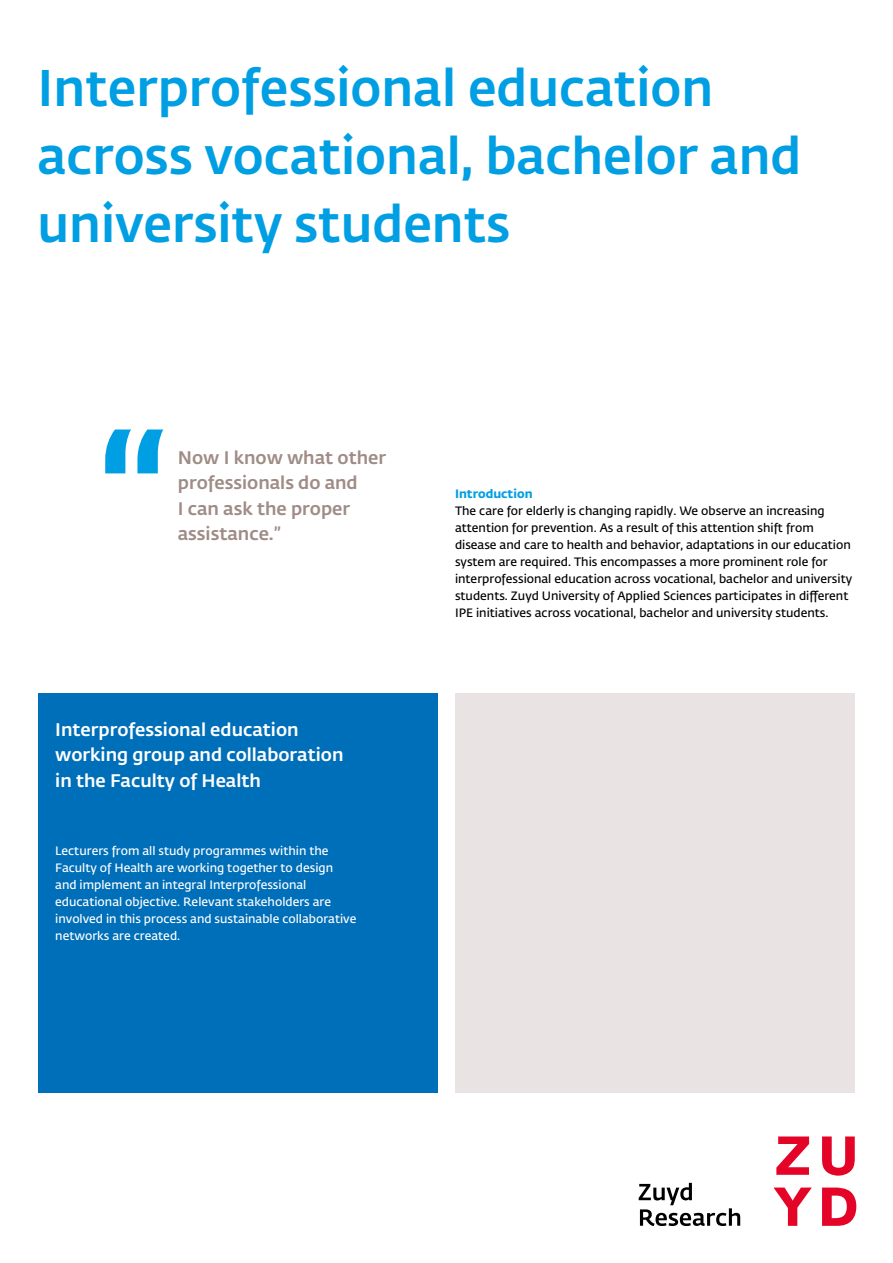
<style>
.page{position:relative;width:893px;height:1263px;background:#fff}
.page>*{position:absolute;margin:0;border:0;box-sizing:border-box;transform-origin:0 0}
.t1{font:500 51px/68.1px "Fedra Sans Std";color:#009fe3}
.t2{font:500 18px/25.5px "Fedra Sans Std";color:#fff}
.t3{font:500 18px/25.5px "Fedra Sans Std";color:#9f8c86}
.t4{font:600 12px/17px "Fedra Sans Std";color:#000}
.t5{font:600 12px/17px "Fedra Sans Std";color:#fff}
.t6{font:700 12px "Fedra Sans Std";color:#009fe3}
</style>
<div class="page">
<div style="left:38px;top:693px;width:400px;height:400px;background:#006fb9"></div>
<svg style="left:776px;top:1136px;width:33px;height:39px"></svg>
<svg style="left:822px;top:1136px;width:33px;height:40px"></svg>
<svg style="left:773px;top:1187px;width:39px;height:39px"></svg>
<svg style="left:822px;top:1187px;width:34px;height:39px"></svg>
<svg style="left:639px;top:1183px;width:101px;height:43px"></svg>
<div style="left:455px;top:693px;width:400px;height:400px;background:#e9e4e3"></div>
<svg style="left:105px;top:429px;width:58px;height:44px"></svg>
<h1 class="t1" style="left:38px;top:55px;width:765px">Interprofessional education across vocational, bachelor and university students</h1>
<h2 class="t3" style="left:178px;top:445px;width:210px">Now I know what other professionals do and<br>I can ask the proper assistance.”</h2>
<h2 class="t2" style="left:55px;top:717px;width:290px">Interprofessional education working group and collaboration in the Faculty of Health</h2>
<p class="t5" style="left:55px;top:842px;width:303px">Lecturers from all study programmes within the Faculty of Health are working together to design and implement an integral Interprofessional educational objective. Relevant stakeholders are involved in this process and sustainable collaborative networks are created.</p>
<p class="t6" style="left:455px;top:486px;width:79px">Introduction</p>
<p class="t4" style="left:455px;top:502px;width:399px">The care for elderly is changing rapidly. We observe an increasing attention for prevention. As a result of this attention shift from disease and care to health and behavior, adaptations in our education system are required. This encompasses a more prominent role for interprofessional education across vocational, bachelor and university students. Zuyd University of Applied Sciences participates in different IPE initiatives across vocational, bachelor and university students.</p>
</div>
